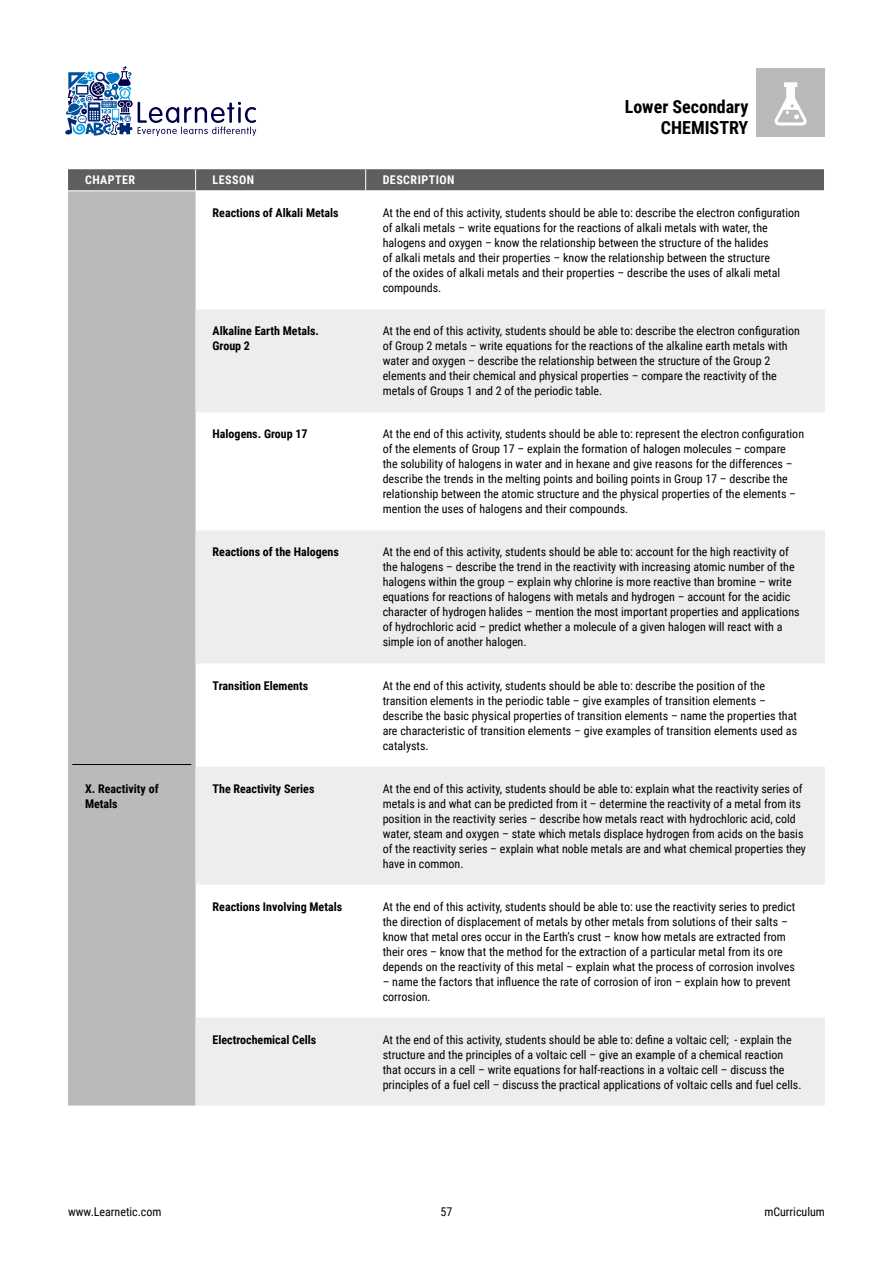
<style>
.page{position:relative;width:893px;height:1263px;background:#fff}
.page>*{position:absolute;margin:0;border:0;box-sizing:border-box;transform-origin:0 0}
.t1{font:700 18px/21.6px "Roboto Condensed";color:#000;text-align:right}
.t2{font:12px/15px "Roboto Condensed";color:#000}
.t3{font:700 12px/15px "Roboto Condensed";color:#000}
.t4{font:700 12px "Roboto Condensed";letter-spacing:.04em;color:#fff}
</style>
<div class="page">
<svg style="left:65px;top:66px;width:191px;height:70px"></svg>
<svg style="left:757px;top:68px;width:68px;height:68px;background:#c1c1c1"></svg>
<div style="left:68px;top:191px;width:128px;height:914px;background:#bababa"></div>
<svg style="left:196px;top:309px;width:629px;height:796px;fill:#ededed"></svg>
<hr style="left:72px;top:764px;width:119px;height:1px;background:#000">
<div style="left:68px;top:169px;width:756px;height:21px;background:#5f5e5e"></div>
<p class="t4" style="left:85px;top:172px;width:52px">CHAPTER</p>
<p class="t4" style="left:213px;top:172px;width:43px">LESSON</p>
<p class="t4" style="left:383px;top:172px;width:73px">DESCRIPTION</p>
<h1 class="t1" style="left:625px;top:95px;width:125px">Lower Secondary<br>CHEMISTRY</h1>
<p class="t3" style="left:213px;top:205px;width:128px">Reactions of Alkali Metals</p>
<p class="t2" style="left:383px;top:205px;width:419px">At the end of this activity, students should be able to: describe the electron configuration of alkali metals – write equations for the reactions of alkali metals with water, the halogens and oxygen – know the relationship between the structure of the halides<br>of alkali metals and their properties – know the relationship between the structure<br>of the oxides of alkali metals and their properties – describe the uses of alkali metal compounds.</p>
<p class="t3" style="left:213px;top:323px;width:108px">Alkaline Earth Metals.<br>Group 2</p>
<p class="t2" style="left:383px;top:323px;width:419px">At the end of this activity, students should be able to: describe the electron configuration of Group 2 metals – write equations for the reactions of the alkaline earth metals with water and oxygen – describe the relationship between the structure of the Group 2 elements and their chemical and physical properties – compare the reactivity of the metals of Groups 1 and 2 of the periodic table.</p>
<p class="t3" style="left:213px;top:426px;width:96px">Halogens. Group 17</p>
<p class="t2" style="left:383px;top:426px;width:423px">At the end of this activity, students should be able to: represent the electron configuration of the elements of Group 17 – explain the formation of halogen molecules – compare<br>the solubility of halogens in water and in hexane and give reasons for the differences – describe the trends in the melting points and boiling points in Group 17 – describe the relationship between the atomic structure and the physical properties of the elements – mention the uses of halogens and their compounds.</p>
<p class="t3" style="left:213px;top:544px;width:128px">Reactions of the Halogens</p>
<p class="t2" style="left:383px;top:544px;width:418px">At the end of this activity, students should be able to: account for the high reactivity of the halogens – describe the trend in the reactivity with increasing atomic number of the halogens within the group – explain why chlorine is more reactive than bromine – write equations for reactions of halogens with metals and hydrogen – account for the acidic character of hydrogen halides – mention the most important properties and applications of hydrochloric acid – predict whether a molecule of a given halogen will react with a simple ion of another halogen.</p>
<p class="t3" style="left:213px;top:677px;width:97px">Transition Elements</p>
<p class="t2" style="left:383px;top:677px;width:416px">At the end of this activity, students should be able to: describe the position of the transition elements in the periodic table – give examples of transition elements – describe the basic physical properties of transition elements – name the properties that are characteristic of transition elements – give examples of transition elements used as catalysts.</p>
<p class="t3" style="left:85px;top:780px;width:75px">X. Reactivity of<br>Metals</p>
<p class="t3" style="left:213px;top:780px;width:103px">The Reactivity Series</p>
<p class="t2" style="left:383px;top:780px;width:425px">At the end of this activity, students should be able to: explain what the reactivity series of metals is and what can be predicted from it – determine the reactivity of a metal from its position in the reactivity series – describe how metals react with hydrochloric acid, cold water, steam and oxygen – state which metals displace hydrogen from acids on the basis of the reactivity series – explain what noble metals are and what chemical properties they have in common.</p>
<p class="t3" style="left:213px;top:898px;width:131px">Reactions Involving Metals</p>
<p class="t2" style="left:383px;top:898px;width:414px">At the end of this activity, students should be able to: use the reactivity series to predict the direction of displacement of metals by other metals from solutions of their salts – know that metal ores occur in the Earth’s crust – know how metals are extracted from their ores – know that the method for the extraction of a particular metal from its ore depends on the reactivity of this metal – explain what the process of corrosion involves</p>
<p class="t2" style="left:383px;top:973px;width:409px">– name the factors that influence the rate of corrosion of iron – explain how to prevent corrosion.</p>
<p class="t3" style="left:213px;top:1031px;width:105px">Electrochemical Cells</p>
<p class="t2" style="left:383px;top:1031px;width:420px">At the end of this activity, students should be able to: define a voltaic cell; - explain the structure and the principles of a voltaic cell – give an example of a chemical reaction that occurs in a cell – write equations for half-reactions in a voltaic cell – discuss the principles of a fuel cell – discuss the practical applications of voltaic cells and fuel cells.</p>
<p class="t2" style="left:68px;top:1203px;width:95px">www.Learnetic.com</p>
<p class="t2" style="left:441px;top:1203px;width:13px">57</p>
<p class="t2" style="left:764px;top:1203px;width:62px">mCurriculum</p>
</div>
